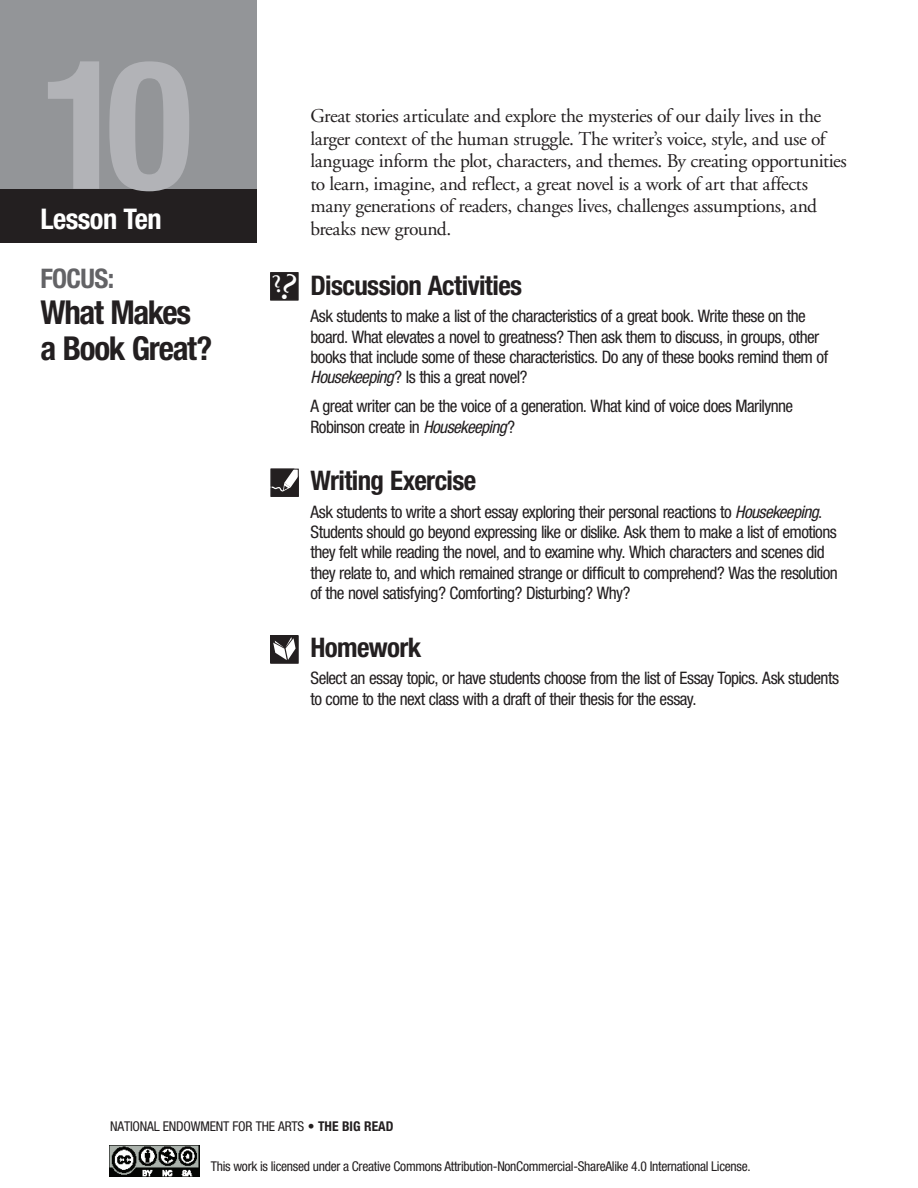
<style>
.page{position:relative;width:918px;height:1188px;background:#fff}
.page>*{position:absolute;margin:0;border:0;box-sizing:border-box;transform-origin:0 0}
.t1{font:700 condensed 180px "Helvetica Neue";color:#b2b3b7}
.t2{font:700 condensed 33px/36px "Helvetica Neue";letter-spacing:-.04em;color:#231f20}
.t3{font:700 condensed 28.5px "Helvetica Neue";letter-spacing:-.02em;color:#fff}
.t4{font:700 condensed 27px "Helvetica Neue";letter-spacing:-.025em;color:#231f20}
.t5{font:700 condensed 27px "Helvetica Neue";letter-spacing:-.025em;color:#636366}
.t6{font:19.5px/22.5px "Adobe Garamond";letter-spacing:-.025em;color:#231f20}
.t7{font:condensed 17.25px/20.2px "Helvetica Neue";letter-spacing:-.035em;color:#231f20}
.t8{font:condensed 13.5px "Helvetica Neue";letter-spacing:-.02em;color:#231f20}
.s1{font-style:italic}
.s2{font-weight:700}
</style>
<div class="page">
<img style="left:109px;top:1145px;width:90px;height:32px">
<svg style="left:270px;top:468px;width:29px;height:29px"></svg>
<svg style="left:270px;top:635px;width:28px;height:29px"></svg>
<div style="left:0;top:0;width:256px;height:243px;background:#939598"></div>
<div style="left:0;top:189px;width:256px;height:54px;background:#231f20"></div>
<svg style="left:270px;top:272px;width:29px;height:29px"></svg>
<h1 class="t1" style="left:40px;top:16px;width:154px">10</h1>
<h3 class="t3" style="left:40px;top:202px;width:123px">Lesson Ten</h3>
<h3 class="t5" style="left:40px;top:262px;width:75px">FOCUS:</h3>
<h2 class="t2" style="left:40px;top:294px;width:173px">What Makes a Book Great?</h2>
<p class="t6" style="left:310px;top:105px;width:538px">Great stories articulate and explore the mysteries of our daily lives in the larger context of the human struggle. The writer’s voice, style, and use of language inform the plot, characters, and themes. By creating opportunities to learn, imagine, and reflect, a great novel is a work of art that affects many generations of readers, changes lives, challenges assumptions, and breaks new ground.</p>
<h3 class="t4" style="left:310px;top:269px;width:213px">Discussion Activities</h3>
<p class="t7" style="left:310px;top:306px;width:519px">Ask students to make a list of the characteristics of a great book. Write these on the board. What elevates a novel to greatness? Then ask them to discuss, in groups, other books that include some of these characteristics. Do any of these books remind them of <span class="s1">Housekeeping</span>? Is this a great novel?</p>
<p class="t7" style="left:310px;top:396px;width:484px">A great writer can be the voice of a generation. What kind of voice does Marilynne<br>Robinson create in <span class="s1">Housekeeping</span>?</p>
<h3 class="t4" style="left:310px;top:464px;width:167px">Writing Exercise</h3>
<p class="t7" style="left:310px;top:502px;width:529px">Ask students to write a short essay exploring their personal reactions to <span class="s1">Housekeeping</span>.<br>Students should go beyond expressing like or dislike. Ask them to make a list of emotions they felt while reading the novel, and to examine why. Which characters and scenes did they relate to, and which remained strange or difficult to comprehend? Was the resolution of the novel satisfying? Comforting? Disturbing? Why?</p>
<h3 class="t4" style="left:310px;top:631px;width:112px">Homework</h3>
<p class="t7" style="left:310px;top:668px;width:530px">Select an essay topic, or have students choose from the list of Essay Topics. Ask students to come to the next class with a draft of their thesis for the essay.</p>
<p class="t8" style="left:110px;top:1119px;width:285px">NATIONAL ENDOWMENT FOR THE ARTS <span class="s2">• THE BIG READ</span></p>
<p class="t8" style="left:211px;top:1158px;width:541px">This work is licensed under a Creative Commons Attribution-NonCommercial-ShareAlike 4.0 International License.</p>
</div>
